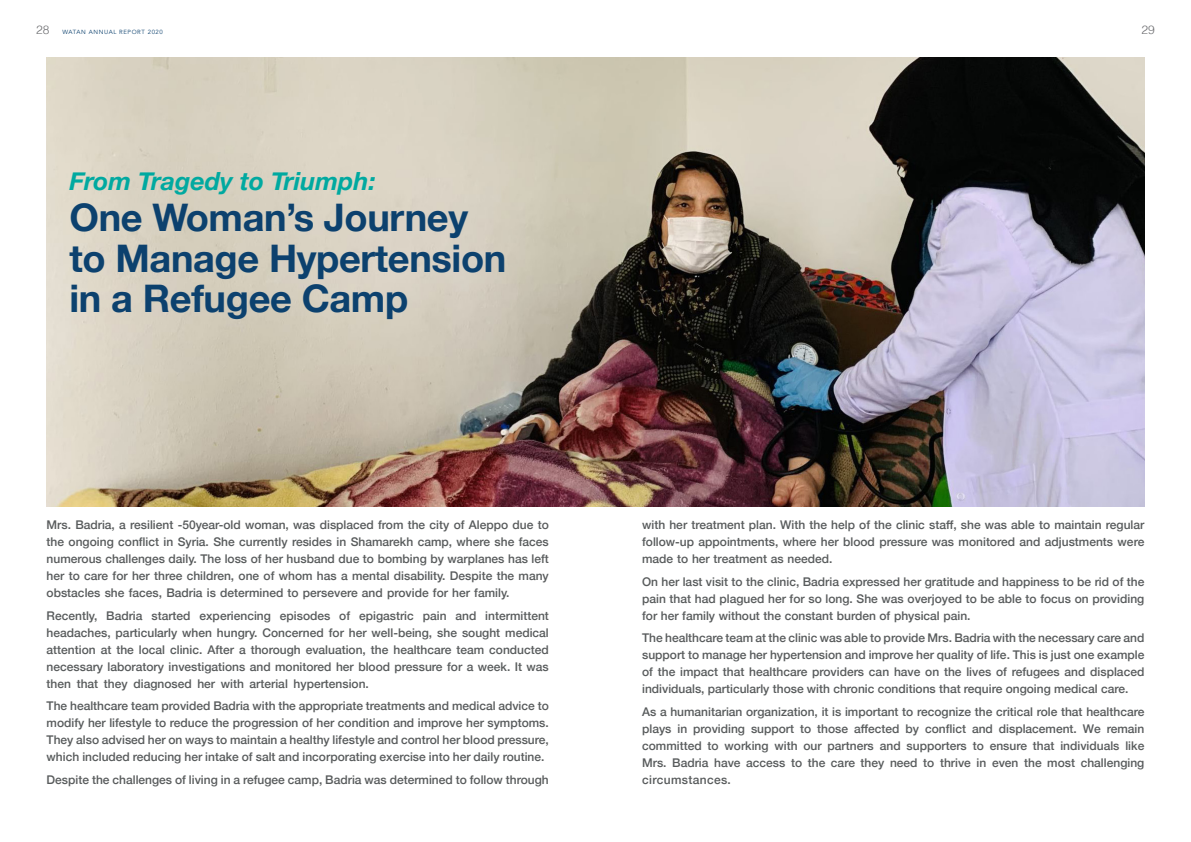
<style>
.page{position:relative;width:1191px;height:842px;background:#fff}
.page>*{position:absolute;margin:0;border:0;box-sizing:border-box;transform-origin:0 0}
.t1{font:700 38px/40.7px "Helvetica Neue";letter-spacing:-.01em;color:#0c416e}
.t2{font:italic 700 25px "Helvetica Neue";color:#00a9a0}
.t3{font:500 12px/17px "Helvetica Neue";color:#585b5c;text-align:justify}
.t4{font:300 12px "Helvetica";color:#6c6d70}
.t5{font:6px "Avenir";letter-spacing:.1em;color:#0c416e}
.s1{font-family:"Helvetica";font-weight:300;font-size:12px;color:#6c6d70}
</style>
<div class="page">
<img style="left:47px;top:57px;width:1097px;height:449px">
<p class="t5" style="left:36px;top:28px;width:128px"><span class="s1">28</span> WATAN ANNUAL REPORT 2020</p>
<p class="t4" style="left:1141px;top:20px;width:15px">29</p>
<p class="t2" style="left:69px;top:162px;width:308px">From Tragedy to Triumph:</p>
<p class="t1" style="left:69px;top:198px;width:438px">One Woman’s Journey to Manage Hypertension in a Refugee Camp</p>
<p class="t3" style="left:47px;top:515px;width:504px">Mrs. Badria, a resilient -50year-old woman, was displaced from the city of Aleppo due to the ongoing conflict in Syria. She currently resides in Shamarekh camp, where she faces numerous challenges daily. The loss of her husband due to bombing by warplanes has left her to care for her three children, one of whom has a mental disability. Despite the many obstacles she faces, Badria is determined to persevere and provide for her family.</p>
<p class="t3" style="left:47px;top:606px;width:504px">Recently, Badria started experiencing episodes of epigastric pain and intermittent headaches, particularly when hungry. Concerned for her well-being, she sought medical attention at the local clinic. After a thorough evaluation, the healthcare team conducted necessary laboratory investigations and monitored her blood pressure for a week. It was then that they diagnosed her with arterial hypertension.</p>
<p class="t3" style="left:47px;top:697px;width:504px">The healthcare team provided Badria with the appropriate treatments and medical advice to modify her lifestyle to reduce the progression of her condition and improve her symptoms.<br>They also advised her on ways to maintain a healthy lifestyle and control her blood pressure, which included reducing her intake of salt and incorporating exercise into her daily routine.</p>
<p class="t3" style="left:47px;top:770px;width:504px">Despite the challenges of living in a refugee camp, Badria was determined to follow through</p>
<p class="t3" style="left:642px;top:515px;width:504px">with her treatment plan. With the help of the clinic staff, she was able to maintain regular follow-up appointments, where her blood pressure was monitored and adjustments were made to her treatment as needed.</p>
<p class="t3" style="left:642px;top:572px;width:504px">On her last visit to the clinic, Badria expressed her gratitude and happiness to be rid of the pain that had plagued her for so long. She was overjoyed to be able to focus on providing for her family without the constant burden of physical pain.</p>
<p class="t3" style="left:642px;top:629px;width:504px">The healthcare team at the clinic was able to provide Mrs. Badria with the necessary care and support to manage her hypertension and improve her quality of life. This is just one example of the impact that healthcare providers can have on the lives of refugees and displaced individuals, particularly those with chronic conditions that require ongoing medical care.</p>
<p class="t3" style="left:642px;top:702px;width:504px">As a humanitarian organization, it is important to recognize the critical role that healthcare plays in providing support to those affected by conflict and displacement. We remain committed to working with our partners and supporters to ensure that individuals like Mrs. Badria have access to the care they need to thrive in even the most challenging circumstances.</p>
</div>
